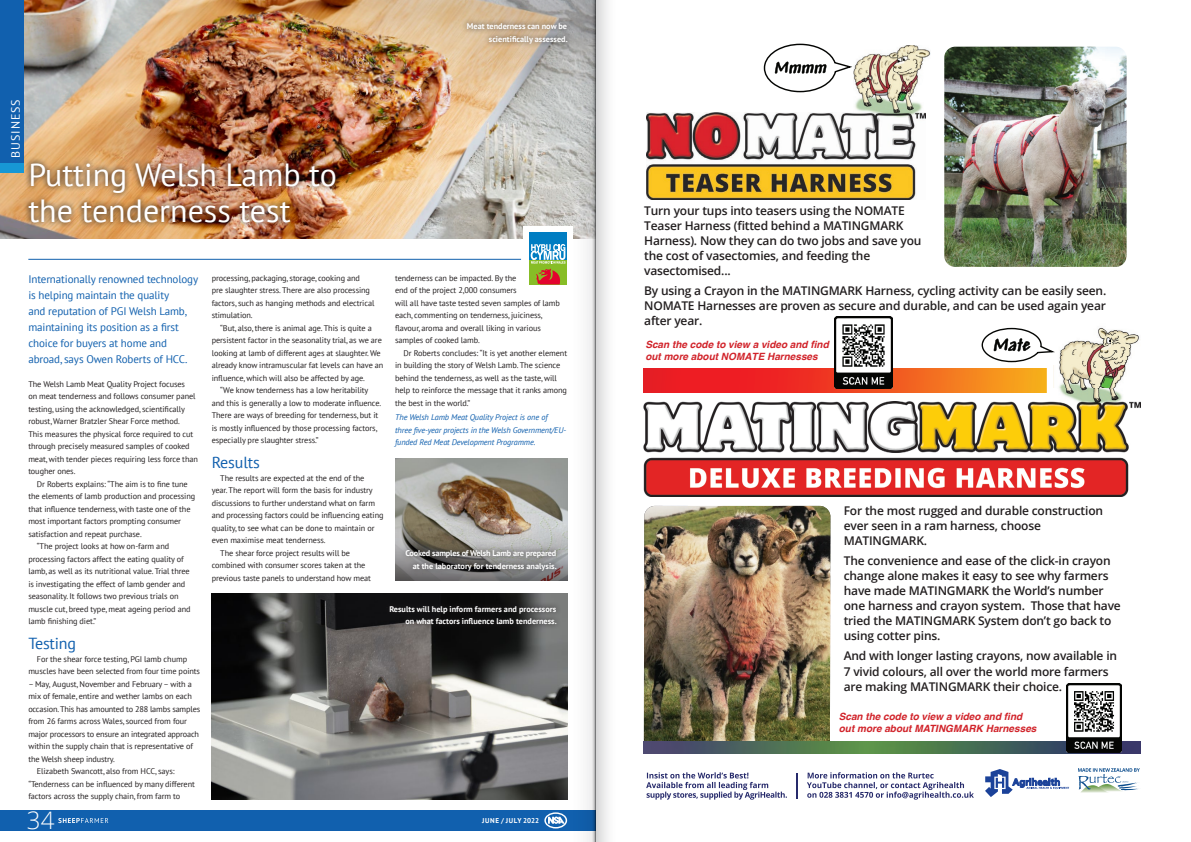
<style>
.page{position:relative;width:1191px;height:842px;background:#fff}
.page>*{position:absolute;margin:0;border:0;box-sizing:border-box;transform-origin:0 0}
.t1{font:32px/36px "PT Sans";color:#fff}
.t2{font:300 24.1px "Open Sans";color:#fff}
.t3{font:16px "PT Sans";letter-spacing:-.01em;color:#1160ae}
.t4{font:600 12px/15px "Open Sans";letter-spacing:-.015em;color:#231f20}
.t5{font:12px "PT Sans";letter-spacing:.08em;color:#fff}
.t6{font:11px/16px "PT Sans";letter-spacing:-.01em;color:#1160ae}
.t7{font:italic 700 10px/12px "Helvetica";color:#d1232a}
.t8{font:8.2px/12.5px "PT Sans";letter-spacing:-.01em;color:#231f20}
.t9{font:700 8.2px/12.5px "PT Sans";color:#fff;text-align:right}
.t10{font:italic 8.2px/12.5px "PT Sans";letter-spacing:-.015em;color:#1160ae}
.t11{font:700 7px "PT Sans";letter-spacing:.08em;color:#fff}
</style>
<div class="page">
<img style="left:644px;top:506px;width:186px;height:235px">
<img style="left:1061px;top:327px;width:78px;height:23px">
<img style="left:1059px;top:350px;width:52px;height:15px">
<img style="left:1111px;top:350px;width:20px;height:51px">
<img style="left:1053px;top:387px;width:58px;height:14px">
<img style="left:1053px;top:365px;width:78px;height:22px">
<svg style="left:981px;top:327px;width:74px;height:36px"></svg>
<img style="left:853px;top:45px;width:77px;height:67px">
<svg style="left:763px;top:43px;width:89px;height:50px"></svg>
<img style="left:646px;top:112px;width:280px;height:87px">
<img style="left:644px;top:369px;width:402px;height:23px">
<img style="left:644px;top:401px;width:496px;height:95px">
<svg style="left:807px;top:772px;width:167px;height:28px"></svg>
<svg style="left:797px;top:773px;width:1px;height:25px"></svg>
<svg style="left:646px;top:772px;width:141px;height:28px"></svg>
<img style="left:644px;top:741px;width:496px;height:12px">
<svg style="left:1078px;top:768px;width:62px;height:25px"></svg>
<svg style="left:985px;top:769px;width:84px;height:28px"></svg>
<img style="left:944px;top:47px;width:182px;height:220px">
<img style="left:1066px;top:683px;width:55px;height:69px">
<img style="left:835px;top:317px;width:57px;height:71px">
<img style="left:395px;top:459px;width:172px;height:62px">
<img style="left:0;top:0;width:569px;height:239px">
<img style="left:212px;top:593px;width:355px;height:206px">
<div style="left:524px;top:227px;width:49px;height:63px;background:#fff"></div>
<div style="left:529px;top:232px;width:38px;height:28px;background:#007dc2"></div>
<div style="left:529px;top:260px;width:38px;height:24px;background:#87bd26"></div>
<svg style="left:530px;top:244px;width:35px;height:40px"></svg>
<div style="left:384px;top:600px;width:178px;height:30px;background:#231f20;opacity:.85"></div>
<hr style="left:28px;top:259px;width:493px;height:1px;background:#1160ae">
<svg style="left:395px;top:521px;width:172px;height:59px;background:#9e9992"></svg>
<div style="left:400px;top:545px;width:162px;height:31px;background:#231f20;opacity:.65"></div>
<img style="left:78px;top:0;width:491px;height:203px">
<div style="left:461px;top:18px;width:112px;height:31px;background:#231f20;opacity:.75"></div>
<img style="left:23px;top:157px;width:318px;height:71px">
<div style="left:0;top:810px;width:595px;height:21px;background:#1160ae"></div>
<svg style="left:544px;top:812px;width:23px;height:16px"></svg>
<svg style="left:58px;top:818px;width:50px;height:5px"></svg>
<div style="left:0;top:0;width:24px;height:163px;background:#1160ae"></div>
<div style="left:0;top:163px;width:24px;height:9px;background:#1797d5"></div>
<svg style="left:569px;top:0;width:26px;height:842px"></svg>
<svg style="left:595px;top:0;width:13px;height:842px;fill:#e5e5e5"></svg>
<p class="t9" style="left:467px;top:20px;width:102px">Meat tenderness can now be scientifically assessed.</p>
<h3 class="t5" style="left:8px;top:158px;width:60px;rotate:-90deg">BUSINESS</h3>
<p class="t1" style="left:28px;top:156px;width:310px">Putting Welsh Lamb to the tenderness test</p>
<p class="t6" style="left:28px;top:271px;width:171px">Internationally renowned technology is helping maintain the quality<br>and reputation of PGI Welsh Lamb, maintaining its position as a first choice for buyers at home and abroad, says Owen Roberts of HCC.</p>
<p class="t8" style="left:28px;top:377px;width:171px">The Welsh Lamb Meat Quality Project focuses<br>on meat tenderness and follows consumer panel testing, using the acknowledged, scientifically robust, Warner Bratzler Shear Force method.<br>This measures the physical force required to cut through precisely measured samples of cooked meat, with tender pieces requiring less force than tougher ones.</p>
<p class="t8" style="left:28px;top:477px;width:168px;text-indent:9px">Dr Roberts explains: “The aim is to fine tune the elements of lamb production and processing that influence tenderness, with taste one of the most important factors prompting consumer satisfaction and repeat purchase.</p>
<p class="t8" style="left:28px;top:540px;width:164px;text-indent:9px">“The project looks at how on-farm and processing factors affect the eating quality of lamb, as well as its nutritional value. Trial three is investigating the effect of lamb gender and seasonality. It follows two previous trials on muscle cut, breed type, meat ageing period and lamb finishing diet.”</p>
<p class="t3" style="left:28px;top:633px;width:49px">Testing</p>
<p class="t8" style="left:28px;top:652px;width:173px;text-align:center">For the shear force testing, PGI lamb chump muscles have been selected from four time points</p>
<p class="t8" style="left:28px;top:677px;width:173px">– May, August, November and February – with a mix of female, entire and wether lambs on each occasion. This has amounted to 288 lambs samples from 26 farms across Wales, sourced from four major processors to ensure an integrated approach within the supply chain that is representative of the Welsh sheep industry.</p>
<p class="t8" style="left:28px;top:765px;width:168px;text-indent:9px">Elizabeth Swancott, also from HCC, says: “Tenderness can be influenced by many different factors across the supply chain, from farm to</p>
<p class="t8" style="left:212px;top:271px;width:164px">processing, packaging, storage, cooking and<br>pre slaughter stress. There are also processing factors, such as hanging methods and electrical stimulation.</p>
<p class="t8" style="left:212px;top:321px;width:173px;text-indent:9px">“But, also, there is animal age. This is quite a persistent factor in the seasonality trial, as we are looking at lamb of different ages at slaughter. We already know intramuscular fat levels can have an influence, which will also be affected by age.</p>
<p class="t8" style="left:212px;top:384px;width:171px;text-indent:9px">“We know tenderness has a low heritability and this is generally a low to moderate influence.<br>There are ways of breeding for tenderness, but it is mostly influenced by those processing factors, especially pre slaughter stress.”</p>
<p class="t3" style="left:212px;top:452px;width:50px">Results</p>
<p class="t8" style="left:212px;top:471px;width:173px;text-indent:9px">The results are expected at the end of the<br>year. The report will form the basis for industry discussions to further understand what on farm and processing factors could be influencing eating quality, to see what can be done to maintain or even maximise meat tenderness.</p>
<p class="t8" style="left:212px;top:546px;width:161px;text-indent:9px">The shear force project results will be combined with consumer scores taken at the previous taste panels to understand how meat</p>
<p class="t8" style="left:395px;top:271px;width:166px">tenderness can be impacted. By the<br>end of the project 2,000 consumers<br>will all have taste tested seven samples of lamb each, commenting on tenderness, juiciness, flavour, aroma and overall liking in various samples of cooked lamb.</p>
<p class="t8" style="left:395px;top:346px;width:173px;text-indent:9px">Dr Roberts concludes: “It is yet another element in building the story of Welsh Lamb. The science behind the tenderness, as well as the taste, will help to reinforce the message that it ranks among the best in the world.”</p>
<p class="t10" style="left:395px;top:411px;width:172px">The Welsh Lamb Meat Quality Project is one of three five-year projects in the Welsh Government/EU&shy;funded Red Meat Development Programme.</p>
<p class="t9" style="left:405px;top:547px;width:153px">Cooked samples of Welsh Lamb are prepared at the laboratory for tenderness analysis.</p>
<p class="t9" style="left:389px;top:602px;width:169px">Results will help inform farmers and processors on what factors influence lamb tenderness.</p>
<h2 class="t2" style="left:27px;top:804px;width:29px">34</h2>
<p class="t11" style="left:482px;top:816px;width:58px">JUNE / JULY 2022</p>
<h3 class="t4" style="left:644px;top:203px;width:279px">Turn your tups into teasers using the NOMATE Teaser Harness (fitted behind a MATINGMARK Harness). Now they can do two jobs and save you the cost of vasectomies, and feeding the vasectomised...</h3>
<h3 class="t4" style="left:644px;top:283px;width:463px;text-align:justify">By using a Crayon in the MATINGMARK Harness, cycling activity can be easily seen.<br>NOMATE Harnesses are proven as secure and durable, and can be used again year after year.</h3>
<p class="t7" style="left:645px;top:339px;width:185px">Scan the code to view a video and find out more about NOMATE Harnesses</p>
<h3 class="t4" style="left:843px;top:503px;width:261px">For the most rugged and durable construction ever seen in a ram harness, choose<br>MATINGMARK.</h3>
<p class="t4" style="left:843px;top:553px;width:278px">The convenience and ease of the click-in crayon change alone makes it easy to see why farmers have made MATINGMARK the World’s number one harness and crayon system. Those that have tried the MATINGMARK System don’t go back to using cotter pins.</p>
<h3 class="t4" style="left:843px;top:648px;width:275px">And with longer lasting crayons, now available in<br>7 vivid colours, all over the world more farmers are making MATINGMARK their choice.</h3>
<p class="t7" style="left:838px;top:710px;width:199px">Scan the code to view a video and find out more about MATINGMARK Harnesses</p>
</div>
